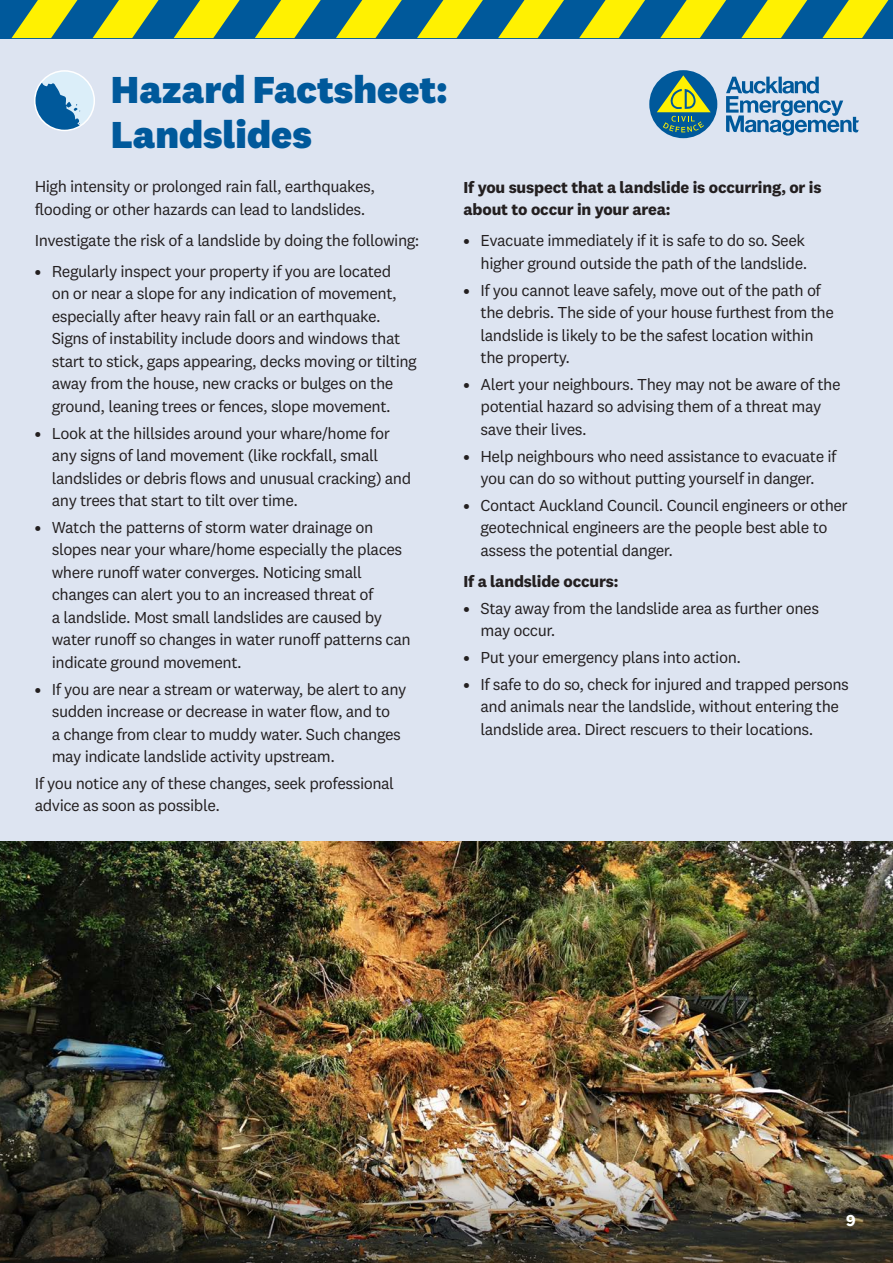
<style>
.page{position:relative;width:893px;height:1263px;background:#dde4f1}
.page>*{position:absolute;margin:0;border:0;box-sizing:border-box;transform-origin:0 0}
.t1{font:800 39px/45px "National 2";color:#00599b}
.t2{font:16.5px/22.5px "National 2";letter-spacing:-.03em;color:#231f20}
.t3{font:700 16.5px/22.5px "National 2";letter-spacing:-.01em;color:#231f20}
.t4{font:700 16.5px "National 2";color:#fff}
.s1{font-weight:500}
</style>
<div class="page">
<svg style="left:726px;top:77px;width:133px;height:59px"></svg>
<div style="left:649px;top:70px;width:68px;height:68px;background:#00599b;border-radius:50%"></div>
<svg style="left:657px;top:75px;width:54px;height:57px"></svg>
<img style="left:0;top:842px;width:893px;height:284px">
<div style="left:0;top:0;width:893px;height:38px;background:#00599b"></div>
<svg style="left:174px;top:0;width:66px;height:38px"></svg>
<svg style="left:93px;top:0;width:66px;height:38px"></svg>
<svg style="left:12px;top:0;width:65px;height:38px"></svg>
<svg style="left:255px;top:0;width:66px;height:38px"></svg>
<svg style="left:336px;top:0;width:66px;height:38px"></svg>
<svg style="left:498px;top:0;width:66px;height:38px"></svg>
<svg style="left:579px;top:0;width:66px;height:38px"></svg>
<svg style="left:660px;top:0;width:66px;height:38px"></svg>
<svg style="left:741px;top:0;width:66px;height:38px"></svg>
<svg style="left:822px;top:0;width:66px;height:38px"></svg>
<svg style="left:417px;top:0;width:66px;height:38px"></svg>
<img style="left:0;top:1126px;width:893px;height:137px">
<svg style="left:35px;top:73px;width:59px;height:57px"></svg>
<div style="left:34px;top:70px;width:61px;height:61px;border:2px solid #fff;border-radius:50%"></div>
<h1 class="t1" style="left:111px;top:67px;width:338px">Hazard Factsheet:<br>Landslides</h1>
<p class="t2" style="left:35px;top:175px;width:342px">High intensity or prolonged rain fall, earthquakes, flooding or other hazards can lead to landslides.</p>
<p class="t2" style="left:35px;top:229px;width:386px">Investigate the risk of a landslide by doing the following:</p>
<p class="t2" style="left:52px;top:260px;width:367px;text-indent:-17px"><span class="s1">•</span> Regularly inspect your property if you are located<br>on or near a slope for any indication of movement, especially after heavy rain fall or an earthquake.<br>Signs of instability include doors and windows that start to stick, gaps appearing, decks moving or tilting away from the house, new cracks or bulges on the ground, leaning trees or fences, slope movement.</p>
<p class="t2" style="left:52px;top:421px;width:361px;text-indent:-17px"><span class="s1">•</span> Look at the hillsides around your whare/home for any signs of land movement (like rockfall, small landslides or debris flows and unusual cracking) and any trees that start to tilt over time.</p>
<p class="t2" style="left:52px;top:516px;width:361px;text-indent:-17px"><span class="s1">•</span> Watch the patterns of storm water drainage on slopes near your whare/home especially the places where runoff water converges. Noticing small changes can alert you to an increased threat of<br>a landslide. Most small landslides are caused by water runoff so changes in water runoff patterns can indicate ground movement.</p>
<p class="t2" style="left:52px;top:678px;width:356px;text-indent:-17px"><span class="s1">•</span> If you are near a stream or waterway, be alert to any sudden increase or decrease in water flow, and to<br>a change from clear to muddy water. Such changes may indicate landslide activity upstream.</p>
<p class="t2" style="left:35px;top:772px;width:361px">If you notice any of these changes, seek professional advice as soon as possible.</p>
<p class="t3" style="left:463px;top:176px;width:360px">If you suspect that a landslide is occurring, or is about to occur in your area:</p>
<p class="t2" style="left:463px;top:229px;width:345px;text-align:right"><span class="s1">•</span> Evacuate immediately if it is safe to do so. Seek higher ground outside the path of the landslide.</p>
<p class="t2" style="left:480px;top:279px;width:355px;text-indent:-17px"><span class="s1">•</span> If you cannot leave safely, move out of the path of the debris. The side of your house furthest from the landslide is likely to be the safest location within the property.</p>
<p class="t2" style="left:480px;top:373px;width:362px;text-indent:-17px"><span class="s1">•</span> Alert your neighbours. They may not be aware of the potential hazard so advising them of a threat may save their lives.</p>
<p class="t2" style="left:463px;top:445px;width:375px;text-align:center"><span class="s1">•</span> Help neighbours who need assistance to evacuate if you can do so without putting yourself in danger.</p>
<p class="t2" style="left:480px;top:494px;width:369px;text-indent:-17px"><span class="s1">•</span> Contact Auckland Council. Council engineers or other geotechnical engineers are the people best able to assess the potential danger.</p>
<p class="t3" style="left:463px;top:570px;width:156px">If a landslide occurs:</p>
<p class="t2" style="left:480px;top:597px;width:340px;text-indent:-17px"><span class="s1">•</span> Stay away from the landslide area as further ones may occur.</p>
<p class="t2" style="left:463px;top:646px;width:279px"><span class="s1">•</span> Put your emergency plans into action.</p>
<p class="t2" style="left:480px;top:673px;width:370px;text-indent:-17px"><span class="s1">•</span> If safe to do so, check for injured and trapped persons and animals near the landslide, without entering the landslide area. Direct rescuers to their locations.</p>
<p class="t4" style="left:846px;top:1210px;width:11px">9</p>
</div>
